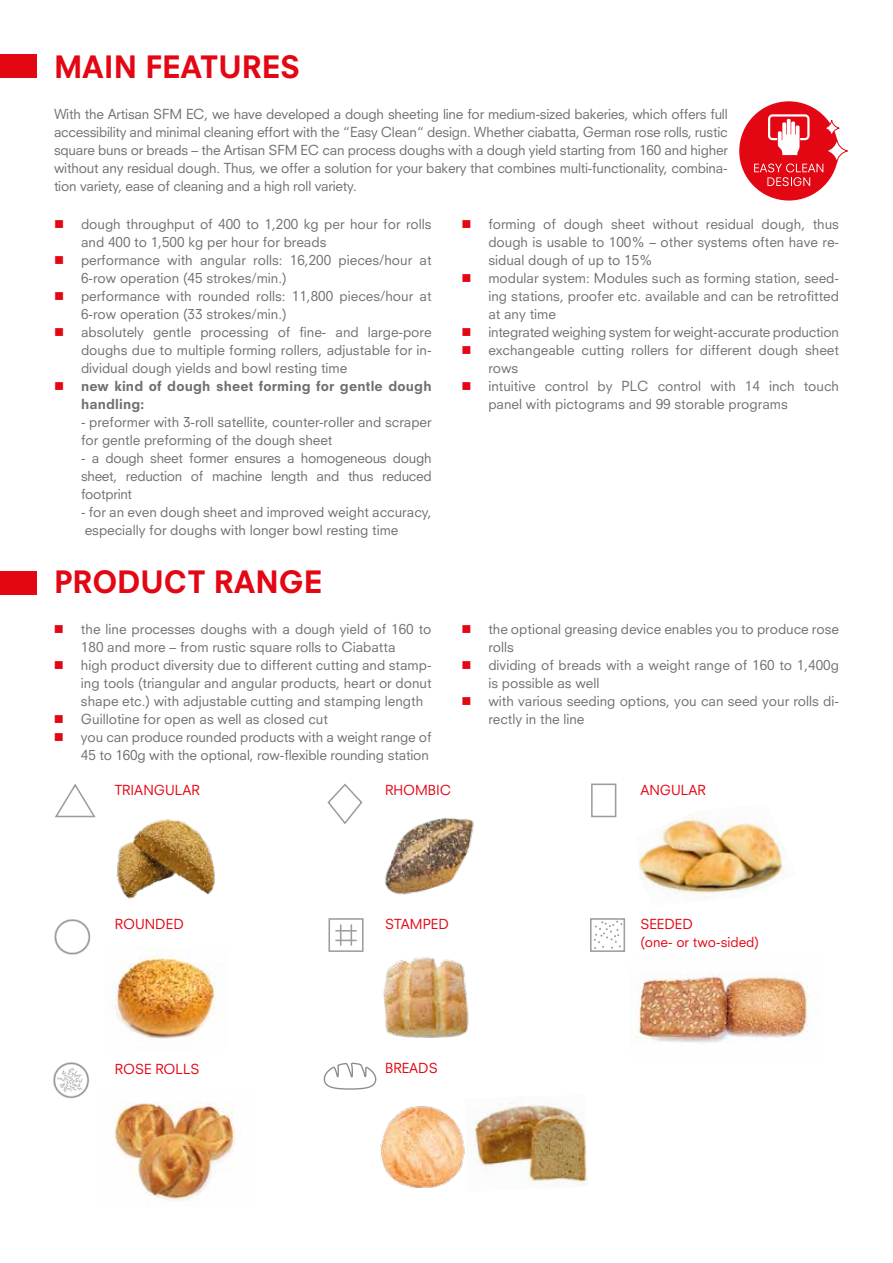
<style>
.page{position:relative;width:893px;height:1263px;background:#fff}
.page>*{position:absolute;margin:0;border:0;box-sizing:border-box;transform-origin:0 0}
.t1{font:800 30px "Neuzeit S";color:#e30613}
.t2{font:13.5px/18px "Neuzeit S";color:#706f6f}
.t3{font:13.5px/18.3px "Neuzeit S";color:#e30613}
.t4{font:800 13.5px/18px "Neuzeit S";letter-spacing:.01em;color:#706f6f}
</style>
<div class="page">
<div style="left:0;top:54px;width:36px;height:24px;background:#e30613"></div>
<div style="left:0;top:571px;width:36px;height:24px;background:#e30613"></div>
<img style="left:116px;top:819px;width:99px;height:80px">
<img style="left:112px;top:1102px;width:123px;height:104px">
<img style="left:112px;top:946px;width:110px;height:94px">
<img style="left:383px;top:957px;width:86px;height:81px">
<img style="left:631px;top:974px;width:178px;height:69px">
<img style="left:385px;top:817px;width:89px;height:78px">
<img style="left:54px;top:919px;width:37px;height:36px">
<img style="left:53px;top:1062px;width:37px;height:36px">
<div style="left:591px;top:783px;width:25px;height:34px;border:2px solid #9d9d9c"></div>
<svg style="left:327px;top:783px;width:36px;height:41px"></svg>
<svg style="left:55px;top:783px;width:41px;height:35px"></svg>
<div style="left:590px;top:918px;width:35px;height:34px;border:2px solid #9d9d9c"></div>
<svg style="left:594px;top:921px;width:28px;height:28px"></svg>
<img style="left:638px;top:811px;width:146px;height:88px">
<div style="left:328px;top:918px;width:36px;height:34px;border:2px solid #9d9d9c"></div>
<svg style="left:335px;top:924px;width:22px;height:22px"></svg>
<div style="left:739px;top:101px;width:99px;height:100px;background:#e30613;border-radius:50%"></div>
<svg style="left:826px;top:140px;width:22px;height:22px"></svg>
<div style="left:825px;top:139px;width:23px;height:24px;border:1px solid #e30613;border-radius:50%"></div>
<svg style="left:824px;top:120px;width:15px;height:16px"></svg>
<div style="left:824px;top:120px;width:15px;height:16px;border:1px solid #e30613;border-radius:50%"></div>
<svg style="left:754px;top:164px;width:69px;height:22px"></svg>
<svg style="left:768px;top:114px;width:41px;height:41px"></svg>
<svg style="left:324px;top:1062px;width:52px;height:28px"></svg>
<img style="left:380px;top:1106px;width:85px;height:82px">
<img style="left:467px;top:1102px;width:121px;height:84px">
<h1 class="t1" style="left:54px;top:49px;width:248px">MAIN FEATURES</h1>
<p class="t2" style="left:54px;top:105px;width:675px;text-align:justify">With the Artisan SFM EC, we have developed a dough sheeting line for medium-sized bakeries, which offers full accessibility and minimal cleaning effort with the “Easy Clean“ design. Whether ciabatta, German rose rolls, rustic square buns or breads – the Artisan SFM EC can process doughs with a dough yield starting from 160 and higher without any residual dough. Thus, we offer a solution for your bakery that combines multi-functionality, combina&shy;tion variety, ease of cleaning and a high roll variety.</p>
<p class="t2" style="left:81px;top:215px;width:352px">dough throughput of 400 to 1,200 kg per hour for rolls and 400 to 1,500 kg per hour for breads<br>performance with angular rolls: 16,200 pieces/hour at 6-row operation (45 strokes/min.)<br>performance with rounded rolls: 11,800 pieces/hour at 6-row operation (33 strokes/min.)<br>absolutely gentle processing of fine- and large-pore doughs due to multiple forming rollers, adjustable for in&shy;dividual dough yields and bowl resting time</p>
<p class="t4" style="left:81px;top:377px;width:352px">new kind of dough sheet forming for gentle dough handling:</p>
<p class="t2" style="left:81px;top:413px;width:352px">- preformer with 3-roll satellite, counter-roller and scraper for gentle preforming of the dough sheet</p>
<p class="t2" style="left:81px;top:449px;width:352px;text-align:justify">- a dough sheet former ensures a homogeneous dough sheet, reduction of machine length and thus reduced footprint</p>
<p class="t2" style="left:81px;top:503px;width:352px">- for an even dough sheet and improved weight accuracy, especially for doughs with longer bowl resting time</p>
<p class="t2" style="left:488px;top:215px;width:352px">forming of dough sheet without residual dough, thus dough is usable to 100% – other systems often have re&shy;sidual dough of up to 15%<br>modular system: Modules such as forming station, seed&shy;ing stations, proofer etc. available and can be retrofitted at any time<br>integrated weighing system for weight-accurate production exchangeable cutting rollers for different dough sheet rows<br>intuitive control by PLC control with 14 inch touch panel with pictograms and 99 storable programs</p>
<h1 class="t1" style="left:54px;top:563px;width:270px">PRODUCT RANGE</h1>
<p class="t2" style="left:81px;top:620px;width:352px">the line processes doughs with a dough yield of 160 to 180 and more – from rustic square rolls to Ciabatta<br>high product diversity due to different cutting and stamp&shy;ing tools (triangular and angular products, heart or donut shape etc.) with adjustable cutting and stamping length Guillotine for open as well as closed cut<br>you can produce rounded products with a weight range of 45 to 160g with the optional, row-flexible rounding station</p>
<p class="t2" style="left:488px;top:620px;width:352px">the optional greasing device enables you to produce rose rolls<br>dividing of breads with a weight range of 160 to 1,400g is possible as well<br>with various seeding options, you can seed your rolls di&shy;rectly in the line</p>
<p class="t3" style="left:115px;top:781px;width:86px">TRIANGULAR</p>
<p class="t3" style="left:385px;top:781px;width:68px">RHOMBIC</p>
<p class="t3" style="left:640px;top:781px;width:67px">ANGULAR</p>
<p class="t3" style="left:115px;top:914px;width:71px">ROUNDED</p>
<p class="t3" style="left:385px;top:914px;width:65px">STAMPED</p>
<p class="t3" style="left:115px;top:1060px;width:86px">ROSE ROLLS</p>
<p class="t3" style="left:385px;top:1059px;width:54px">BREADS</p>
<p class="t3" style="left:640px;top:914px;width:120px">SEEDED<br>(one- or two-sided)</p>
</div>
